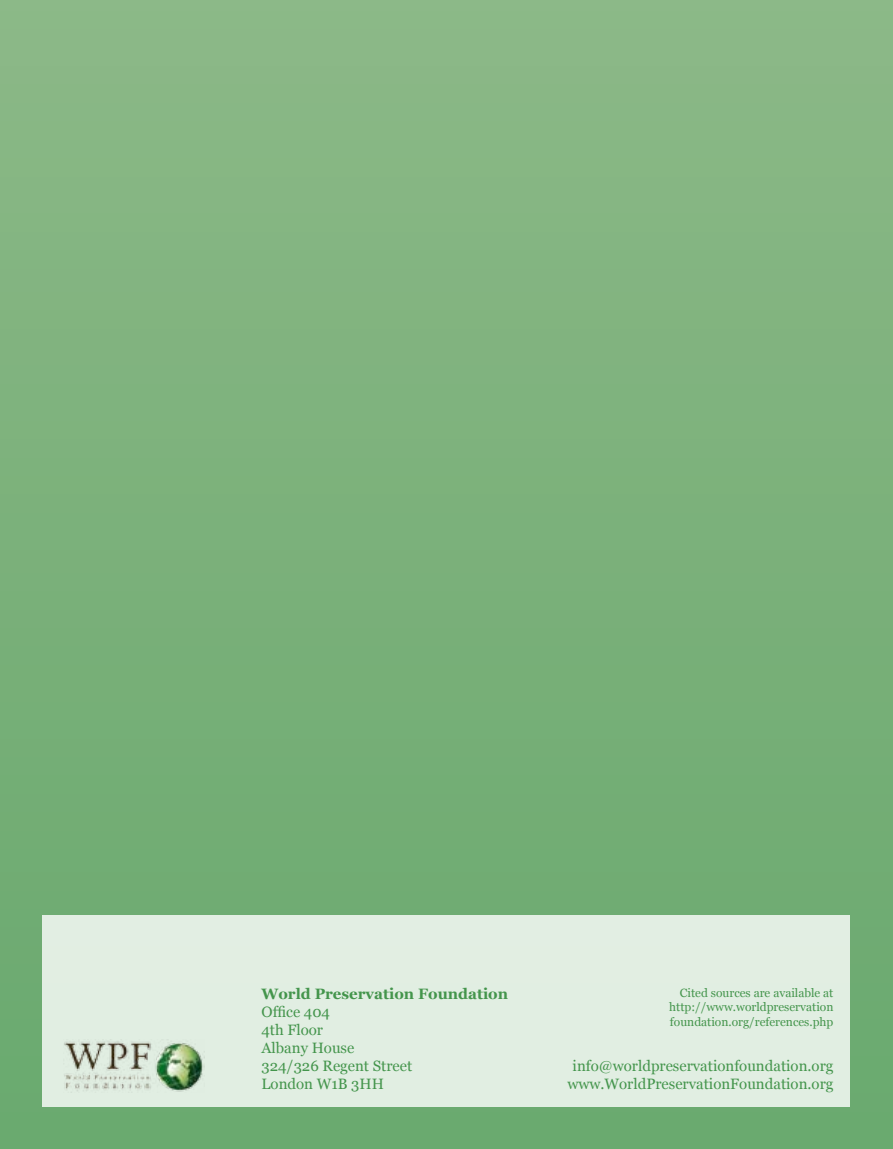
<style>
.page{position:relative;width:893px;height:1149px;background:#fff}
.page>*{position:absolute;margin:0;border:0;box-sizing:border-box;transform-origin:0 0}
.t1{font:15px/18px "Georgia";color:#44954c}
.t2{font:700 15px "Georgia";color:#44954c}
.t3{font:12px/14.4px "Georgia";color:#44954c;text-align:justify}
</style>
<div class="page">
<div style="left:0;top:0;width:893px;height:1148px;background:linear-gradient(to bottom,#8bb886,#6baa70)"></div>
<div style="left:43px;top:914px;width:807px;height:192px;background:#e1eee2"></div>
<img style="left:64px;top:1039px;width:140px;height:52px">
<p class="t2" style="left:261px;top:984px;width:248px">World Preservation Foundation</p>
<p class="t1" style="left:261px;top:1003px;width:152px">Office 404<br>4th Floor<br>Albany House<br>324/326 Regent Street<br>London W1B 3HH</p>
<p class="t3" style="left:669px;top:985px;width:166px;text-indent:11px">Cited sources are available at http://www.worldpreservation foundation.org/references.php</p>
<p class="t1" style="left:567px;top:1057px;width:268px;text-align:center">info@worldpreservationfoundation.org www.WorldPreservationFoundation.org</p>
</div>
